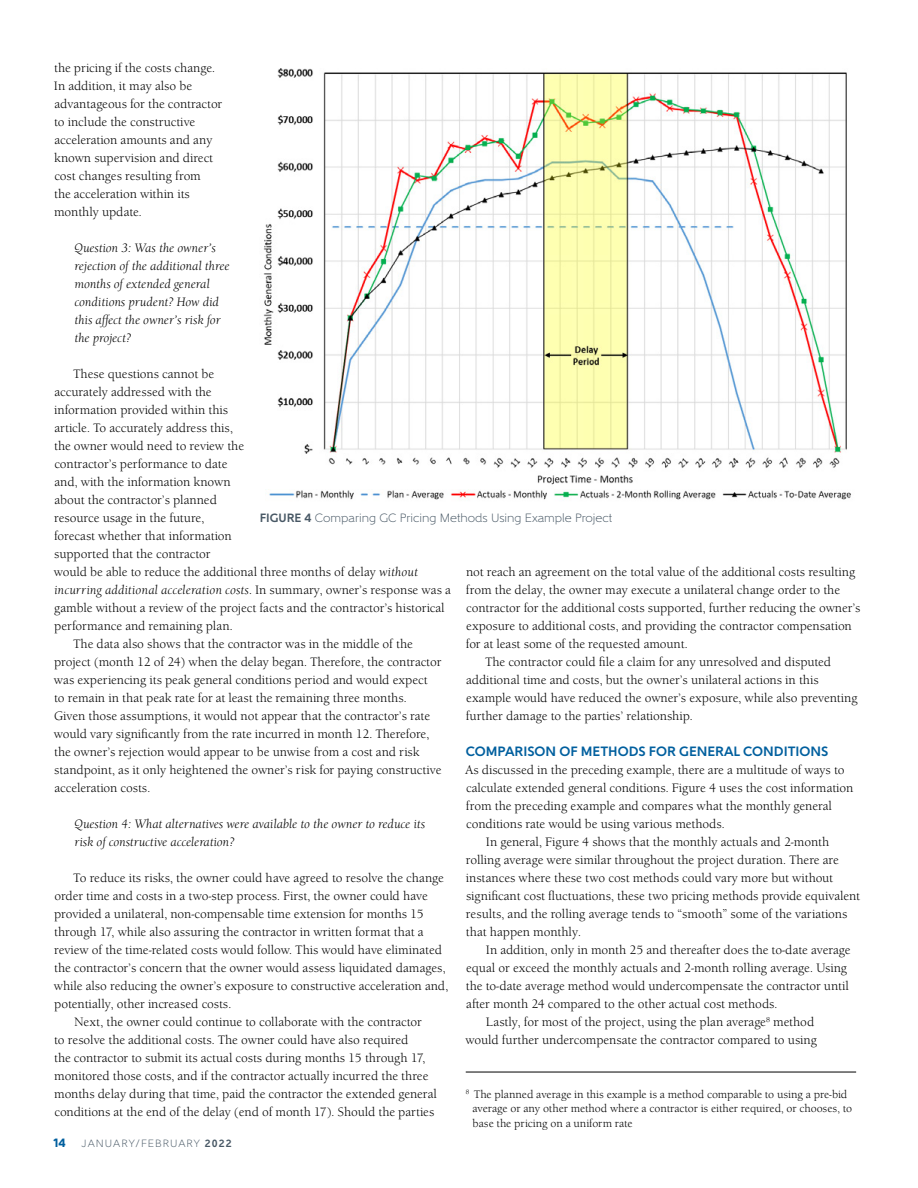
<style>
.page{position:relative;width:918px;height:1188px;background:#fff}
.page>*{position:absolute;margin:0;border:0;box-sizing:border-box;transform-origin:0 0}
.t1{font:13.5px/18px "University Oldstyle";color:#000}
.t2{font:italic 13.5px/18px "University Oldstyle";color:#000}
.t3{font:700 13.5px "Gentleman 800";color:#005f9e}
.t4{font:12px/14.4px "University Oldstyle";color:#000}
.t5{font:300 12px "Gentleman 400";color:#485865}
.t6{font:800 12px "Gentleman 900";color:#005f9e}
.t7{font:300 10.5px "Gentleman 400";letter-spacing:.1em;color:#485865}
.s1{font-style:italic}
.s2{font-style:normal}
.s3{font-family:"Gentleman 800";font-weight:700}
</style>
<div class="page">
<img style="left:263px;top:68px;width:588px;height:432px">
<hr style="left:466px;top:1072px;width:390px;height:1px;background:#000">
<p class="t1" style="left:54px;top:59px;width:170px">the pricing if the costs change.<br>In addition, it may also be advantageous for the contractor to include the constructive acceleration amounts and any known supervision and direct cost changes resulting from<br>the acceleration within its monthly update.</p>
<p class="t2" style="left:74px;top:239px;width:157px">Question 3: Was the owner’s rejection of the additional three months of extended general conditions prudent? How did this affect the owner’s risk for the project?</p>
<p class="t1" style="left:73px;top:365px;width:143px">These questions cannot be</p>
<p class="t1" style="left:54px;top:383px;width:159px">accurately addressed with the</p>
<p class="t1" style="left:54px;top:401px;width:175px">information provided within this</p>
<p class="t1" style="left:54px;top:419px;width:180px">article. To accurately address this,</p>
<p class="t1" style="left:54px;top:437px;width:191px">the owner would need to review the</p>
<p class="t1" style="left:54px;top:455px;width:175px">contractor’s performance to date</p>
<p class="t1" style="left:54px;top:473px;width:178px">and, with the information known</p>
<p class="t1" style="left:54px;top:491px;width:164px">about the contractor’s planned</p>
<p class="t1" style="left:54px;top:509px;width:152px">resource usage in the future,</p>
<p class="t1" style="left:54px;top:527px;width:179px">forecast whether that information</p>
<p class="t1" style="left:54px;top:545px;width:158px">supported that the contractor</p>
<p class="t1" style="left:54px;top:563px;width:365px">would be able to reduce the additional three months of delay <span class="s1">without</span></p>
<p class="t2" style="left:54px;top:581px;width:398px">incurring additional acceleration costs<span class="s2">. In summary, owner’s response was a</span></p>
<p class="t1" style="left:54px;top:599px;width:392px">gamble without a review of the project facts and the contractor’s historical</p>
<p class="t1" style="left:54px;top:617px;width:180px">performance and remaining plan.</p>
<p class="t1" style="left:73px;top:635px;width:341px">The data also shows that the contractor was in the middle of the</p>
<p class="t1" style="left:54px;top:653px;width:389px">project (month 12 of 24) when the delay began. Therefore, the contractor</p>
<p class="t1" style="left:54px;top:671px;width:375px">was experiencing its peak general conditions period and would expect</p>
<p class="t1" style="left:54px;top:689px;width:354px">to remain in that peak rate for at least the remaining three months.</p>
<p class="t1" style="left:54px;top:707px;width:378px">Given those assumptions, it would not appear that the contractor’s rate</p>
<p class="t1" style="left:54px;top:725px;width:377px">would vary significantly from the rate incurred in month 12. Therefore,</p>
<p class="t1" style="left:54px;top:743px;width:367px">the owner’s rejection would appear to be unwise from a cost and risk</p>
<p class="t1" style="left:54px;top:761px;width:389px">standpoint, as it only heightened the owner’s risk for paying constructive</p>
<p class="t1" style="left:55px;top:779px;width:97px">acceleration costs.</p>
<p class="t2" style="left:74px;top:815px;width:352px">Question 4: What alternatives were available to the owner to reduce its risk of constructive acceleration?</p>
<p class="t1" style="left:73px;top:869px;width:372px">To reduce its risks, the owner could have agreed to resolve the change</p>
<p class="t1" style="left:54px;top:887px;width:375px">order time and costs in a two-step process. First, the owner could have</p>
<p class="t1" style="left:54px;top:905px;width:371px">provided a unilateral, non-compensable time extension for months 15</p>
<p class="t1" style="left:54px;top:923px;width:371px">through 17, while also assuring the contractor in written format that a</p>
<p class="t1" style="left:54px;top:941px;width:389px">review of the time-related costs would follow. This would have eliminated</p>
<p class="t1" style="left:54px;top:959px;width:393px">the contractor’s concern that the owner would assess liquidated damages,</p>
<p class="t1" style="left:54px;top:977px;width:396px">while also reducing the owner’s exposure to constructive acceleration and,</p>
<p class="t1" style="left:54px;top:995px;width:178px">potentially, other increased costs.</p>
<p class="t1" style="left:74px;top:1013px;width:349px">Next, the owner could continue to collaborate with the contractor</p>
<p class="t1" style="left:54px;top:1031px;width:356px">to resolve the additional costs. The owner could have also required</p>
<p class="t1" style="left:54px;top:1049px;width:373px">the contractor to submit its actual costs during months 15 through 17,</p>
<p class="t1" style="left:54px;top:1067px;width:376px">monitored those costs, and if the contractor actually incurred the three</p>
<p class="t1" style="left:54px;top:1085px;width:384px">months delay during that time, paid the contractor the extended general</p>
<p class="t1" style="left:54px;top:1103px;width:382px">conditions at the end of the delay (end of month 17). Should the parties</p>
<p class="t5" style="left:260px;top:511px;width:354px"><span class="s3">FIGURE 4</span> Comparing GC Pricing Methods Using Example Project</p>
<p class="t1" style="left:466px;top:563px;width:391px">not reach an agreement on the total value of the additional costs resulting</p>
<p class="t1" style="left:466px;top:581px;width:376px">from the delay, the owner may execute a unilateral change order to the</p>
<p class="t1" style="left:466px;top:599px;width:396px">contractor for the additional costs supported, further reducing the owner’s</p>
<p class="t1" style="left:466px;top:617px;width:387px">exposure to additional costs, and providing the contractor compensation</p>
<p class="t1" style="left:466px;top:635px;width:223px">for at least some of the requested amount.</p>
<p class="t1" style="left:485px;top:653px;width:348px">The contractor could file a claim for any unresolved and disputed</p>
<p class="t1" style="left:466px;top:671px;width:354px">additional time and costs, but the owner’s unilateral actions in this</p>
<p class="t1" style="left:466px;top:689px;width:393px">example would have reduced the owner’s exposure, while also preventing</p>
<p class="t1" style="left:466px;top:707px;width:228px">further damage to the parties’ relationship.</p>
<p class="t3" style="left:466px;top:743px;width:364px">COMPARISON OF METHODS FOR GENERAL CONDITIONS</p>
<p class="t1" style="left:465px;top:761px;width:381px">As discussed in the preceding example, there are a multitude of ways to</p>
<p class="t1" style="left:466px;top:779px;width:389px">calculate extended general conditions. Figure 4 uses the cost information</p>
<p class="t1" style="left:466px;top:797px;width:368px">from the preceding example and compares what the monthly general</p>
<p class="t1" style="left:466px;top:815px;width:260px">conditions rate would be using various methods.</p>
<p class="t1" style="left:486px;top:833px;width:345px">In general, Figure 4 shows that the monthly actuals and 2-month</p>
<p class="t1" style="left:466px;top:851px;width:374px">rolling average were similar throughout the project duration. There are</p>
<p class="t1" style="left:466px;top:869px;width:369px">instances where these two cost methods could vary more but without</p>
<p class="t1" style="left:466px;top:887px;width:396px">significant cost fluctuations, these two pricing methods provide equivalent</p>
<p class="t1" style="left:466px;top:905px;width:383px">results, and the rolling average tends to “smooth” some of the variations</p>
<p class="t1" style="left:466px;top:923px;width:117px">that happen monthly.</p>
<p class="t1" style="left:486px;top:941px;width:366px">In addition, only in month 25 and thereafter does the to-date average</p>
<p class="t1" style="left:466px;top:959px;width:382px">equal or exceed the monthly actuals and 2-month rolling average. Using</p>
<p class="t1" style="left:466px;top:977px;width:385px">the to-date average method would undercompensate the contractor until</p>
<p class="t1" style="left:466px;top:995px;width:313px">after month 24 compared to the other actual cost methods.</p>
<p class="t1" style="left:486px;top:1013px;width:330px">Lastly, for most of the project, using the plan average<sup>8</sup> method</p>
<p class="t1" style="left:466px;top:1031px;width:353px">would further undercompensate the contractor compared to using</p>
<p class="t4" style="left:472px;top:1087px;width:381px;text-indent:-7px"><sup>8</sup> The planned average in this example is a method comparable to using a pre-bid average or any other method where a contractor is either required, or chooses, to base the pricing on a uniform rate</p>
<p class="t6" style="left:53px;top:1135px;width:14px">14</p>
<p class="t7" style="left:82px;top:1137px;width:151px">JANUARY/FEBRUARY <span class="s3">2022</span></p>
</div>
